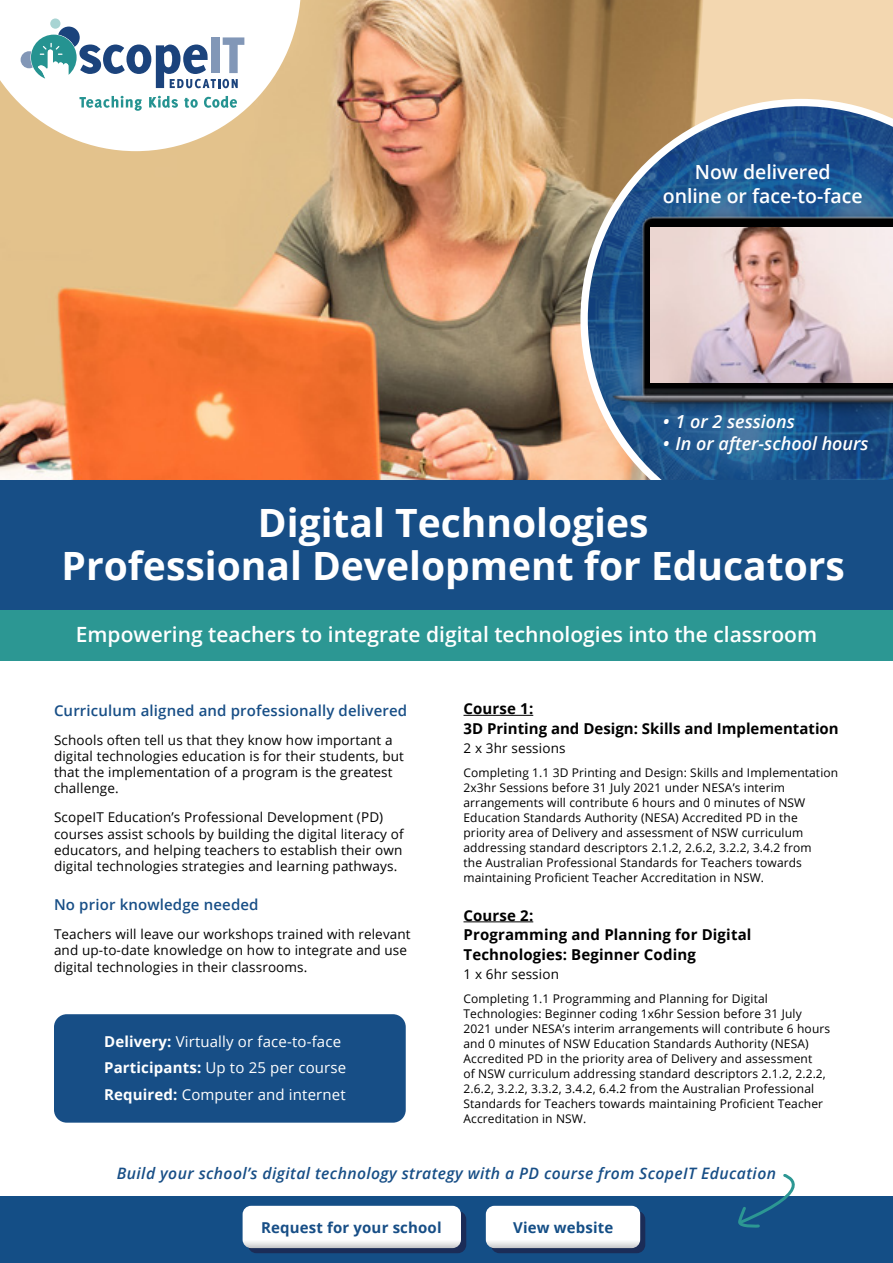
<style>
.page{position:relative;width:893px;height:1263px;background:#fff}
.page>*{position:absolute;margin:0;border:0;box-sizing:border-box;transform-origin:0 0}
.t1{font:700 39px/43.5px "Open Sans";color:#fff;text-align:center}
.t2{font:600 21px "Open Sans";color:#fff}
.t3{font:600 19.5px/24px "Open Sans";color:#fff;text-align:center}
.t4{font:italic 600 18px "Open Sans";color:#fff}
.t5{font:italic 600 15.75px "Open Sans";letter-spacing:.025em;color:#174e86}
.t6{font:700 15px/19.5px "Open Sans";letter-spacing:.01em;color:#000}
.t7{font:15px/26.5px "Open Sans";letter-spacing:.01em;color:#fff}
.t8{font:600 15px "Open Sans";letter-spacing:.01em;color:#174e86}
.t9{font:700 15px "Open Sans";letter-spacing:.01em;color:#174e86}
.t10{font:700 15px "Open Sans";letter-spacing:.01em;color:#144e86}
.t11{font:13.5px/16.2px "Open Sans";letter-spacing:.01em;color:#000}
.t12{font:12px/15px "Open Sans";letter-spacing:.01em;color:#000}
.s1{font-weight:700}
</style>
<div class="page">
<img style="left:0;top:0;width:667px;height:480px">
<svg style="left:667px;top:0;width:226px;height:99px;background:#e8caa1"></svg>
<img style="left:580px;top:99px;width:313px;height:381px">
<div style="left:54px;top:1014px;width:352px;height:109px;background:#174e86;border-radius:13px"></div>
<div style="left:0;top:1196px;width:893px;height:67px;background:#144e86"></div>
<svg style="left:0;top:0;width:301px;height:151px"></svg>
<div style="left:21px;top:51px;width:17px;height:17px;background:#8297b7;border-radius:50%"></div>
<div style="left:58px;top:27px;width:22px;height:21px;background:#1b437c;border-radius:50%"></div>
<div style="left:50px;top:18px;width:10px;height:11px;background:#a8d4d3;border-radius:50%"></div>
<svg style="left:30px;top:34px;width:214px;height:54px"></svg>
<svg style="left:79px;top:96px;width:63px;height:15px"></svg>
<svg style="left:149px;top:96px;width:29px;height:12px"></svg>
<svg style="left:184px;top:98px;width:14px;height:10px"></svg>
<svg style="left:204px;top:96px;width:33px;height:12px"></svg>
<div style="left:0;top:480px;width:893px;height:148px;background:#174e86"></div>
<div style="left:0;top:610px;width:893px;height:51px;background:#2c9793"></div>
<svg style="left:738px;top:1174px;width:57px;height:54px"></svg>
<div style="left:248px;top:1211px;width:218px;height:42px;background:linear-gradient(to right,#1b2c57,#1b2c57);border-radius:9px"></div>
<svg style="left:243px;top:1206px;width:218px;height:42px;background:#f8f8f9"></svg>
<div style="left:491px;top:1211px;width:154px;height:42px;background:linear-gradient(to right,#1b2c57,#1b2c57);border-radius:9px"></div>
<svg style="left:486px;top:1206px;width:154px;height:42px;background:#f7f8f9"></svg>
<hr style="left:463px;top:715px;width:70px;height:1px;background:#000">
<hr style="left:463px;top:921px;width:70px;height:1px;background:#000">
<h3 class="t3" style="left:663px;top:159px;width:201px">Now delivered<br>online or face-to-face</h3>
<h3 class="t4" style="left:663px;top:409px;width:134px">• 1 or 2 sessions</h3>
<h3 class="t4" style="left:663px;top:431px;width:207px">• In or after-school hours</h3>
<h1 class="t1" style="left:62px;top:500px;width:785px">Digital Technologies<br>Professional Development for Educators</h1>
<h2 class="t2" style="left:76px;top:620px;width:743px">Empowering teachers to integrate digital technologies into the classroom</h2>
<p class="t8" style="left:54px;top:700px;width:355px">Curriculum aligned and professionally delivered</p>
<p class="t11" style="left:54px;top:731px;width:352px">Schools often tell us that they know how important a digital technologies education is for their students, but that the implementation of a program is the greatest challenge.</p>
<p class="t11" style="left:54px;top:809px;width:351px">ScopeIT Education’s Professional Development (PD) courses assist schools by building the digital literacy of educators, and helping teachers to establish their own digital technologies strategies and learning pathways.</p>
<p class="t8" style="left:54px;top:894px;width:206px">No prior knowledge needed</p>
<p class="t11" style="left:54px;top:926px;width:358px">Teachers will leave our workshops trained with relevant and up-to-date knowledge on how to integrate and use digital technologies in their classrooms.</p>
<p class="t7" style="left:104px;top:1028px;width:244px"><span class="s1">Delivery:</span> Virtually or face-to-face<br><span class="s1">Participants:</span> Up to 25 per course<br><span class="s1">Required:</span> Computer and internet</p>
<p class="t6" style="left:463px;top:699px;width:377px">Course 1:<br>3D Printing and Design: Skills and Implementation</p>
<p class="t11" style="left:463px;top:740px;width:104px">2 x 3hr sessions</p>
<p class="t12" style="left:463px;top:764px;width:376px">Completing 1.1 3D Printing and Design: Skills and Implementation 2x3hr Sessions before 31 July 2021 under NESA’s interim arrangements will contribute 6 hours and 0 minutes of NSW Education Standards Authority (NESA) Accredited PD in the priority area of Delivery and assessment of NSW curriculum addressing standard descriptors 2.1.2, 2.6.2, 3.2.2, 3.4.2 from<br>the Australian Professional Standards for Teachers towards maintaining Proficient Teacher Accreditation in NSW.</p>
<p class="t6" style="left:463px;top:905px;width:289px">Course 2:<br>Programming and Planning for Digital<br>Technologies: Beginner Coding</p>
<p class="t11" style="left:463px;top:966px;width:97px">1 x 6hr session</p>
<p class="t12" style="left:463px;top:990px;width:368px">Completing 1.1 Programming and Planning for Digital Technologies: Beginner coding 1x6hr Session before 31 July 2021 under NESA’s interim arrangements will contribute 6 hours and 0 minutes of NSW Education Standards Authority (NESA)<br>Accredited PD in the priority area of Delivery and assessment<br>of NSW curriculum addressing standard descriptors 2.1.2, 2.2.2, 2.6.2, 3.2.2, 3.3.2, 3.4.2, 6.4.2 from the Australian Professional Standards for Teachers towards maintaining Proficient Teacher Accreditation in NSW.</p>
<h3 class="t5" style="left:117px;top:1163px;width:661px">Build your school’s digital technology strategy with a PD course from ScopeIT Education</h3>
<p class="t9" style="left:261px;top:1216px;width:182px">Request for your school</p>
<p class="t10" style="left:513px;top:1216px;width:102px">View website</p>
</div>
